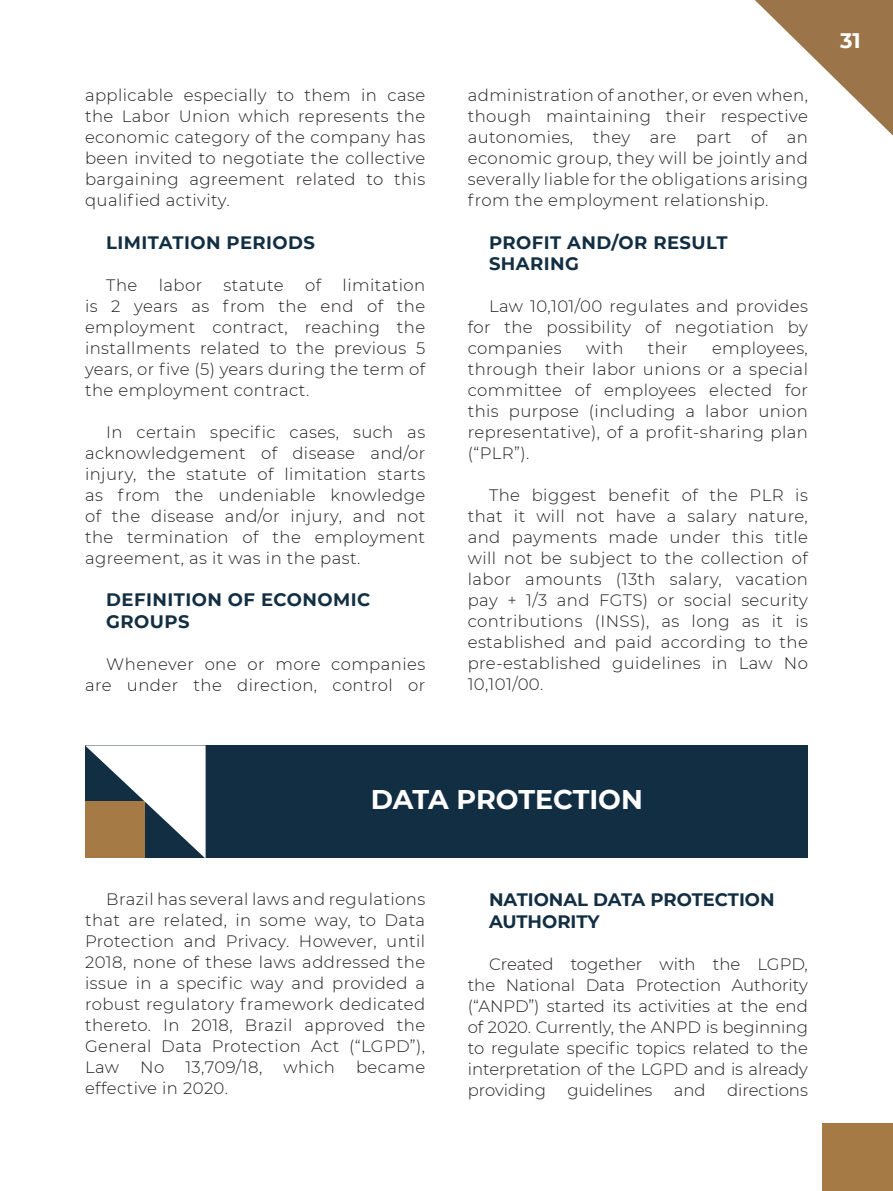
<style>
.page{position:relative;width:893px;height:1191px;background:#fff}
.page>*{position:absolute;margin:0;border:0;box-sizing:border-box;transform-origin:0 0}
.t1{font:700 27px "Montserrat";letter-spacing:-.005em;color:#fff}
.t2{font:700 21px "Montserrat";color:#fff}
.SUBTE{font:700 18px/21.6px "Montserrat";letter-spacing:.025em;color:#122e42}
.SUBTE-2{font:700 18px/21.6px "Montserrat";color:#122e42}
.TEXTO{font:300 16.5px/21px "Montserrat";letter-spacing:.025em;color:#231f20;text-align:justify}
.TEXTO-2{font:300 16.5px "Montserrat";color:#231f20}
</style>
<div class="page">
<svg style="left:755px;top:0;width:138px;height:136px"></svg>
<div style="left:822px;top:1123px;width:71px;height:68px;background:#a67a45"></div>
<div style="left:85px;top:745px;width:723px;height:112px;background:#122e42"></div>
<svg style="left:85px;top:745px;width:121px;height:113px"></svg>
<p class="TEXTO" style="left:85px;top:84px;width:342px">applicable especially to them in case the Labor Union which represents the economic category of the company has been invited to negotiate the collective bargaining agreement related to this qualified activity.</p>
<p class="SUBTE" style="left:106px;top:231px;width:210px">LIMITATION PERIODS</p>
<p class="TEXTO" style="left:106px;top:274px;width:33px">The</p>
<p class="TEXTO" style="left:159px;top:274px;width:45px">labor</p>
<p class="TEXTO" style="left:224px;top:274px;width:62px">statute</p>
<p class="TEXTO" style="left:305px;top:274px;width:18px">of</p>
<p class="TEXTO" style="left:85px;top:274px;width:342px;text-indent:258px">limitation is 2 years as from the end of the employment contract, reaching the installments related to the previous 5 years, or five (5) years during the term of the employment contract.</p>
<p class="TEXTO" style="left:85px;top:421px;width:342px;text-indent:21px">In certain specific cases, such as acknowledgement of disease and/or injury, the statute of limitation starts as from the undeniable knowledge of the disease and/or injury, and not the termination of the employment agreement, as it was in the past.</p>
<p class="SUBTE" style="left:106px;top:588px;width:266px">DEFINITION OF ECONOMIC<br>GROUPS</p>
<p class="TEXTO" style="left:85px;top:653px;width:342px;text-align:right">Whenever one or more companies are under the direction, control or</p>
<p class="TEXTO" style="left:468px;top:84px;width:342px">administration of another, or even when, though maintaining their respective autonomies, they are part of an economic group, they will be jointly and severally liable for the obligations arising from the employment relationship.</p>
<p class="SUBTE" style="left:489px;top:231px;width:240px">PROFIT AND/OR RESULT<br>SHARING</p>
<p class="TEXTO" style="left:468px;top:295px;width:342px;text-indent:21px">Law 10,101/00 regulates and provides for the possibility of negotiation by companies</p>
<p class="TEXTO" style="left:468px;top:337px;width:342px;text-indent:244px">employees, through their labor unions or a special committee of employees elected for this purpose (including a labor union representative), of a profit-sharing plan (“PLR”).</p>
<p class="TEXTO" style="left:468px;top:484px;width:342px;text-indent:21px">The biggest benefit of the PLR is that it will not have a salary nature, and payments made under this title will not be subject to the collection of labor amounts (13th salary, vacation pay + 1/3 and FGTS) or social security contributions (INSS), as long as it is established and paid according to the pre-established guidelines in Law No 10,101/00.</p>
<p class="TEXTO" style="left:586px;top:337px;width:39px">with</p>
<p class="TEXTO" style="left:648px;top:337px;width:41px">their</p>
<p class="t2" style="left:840px;top:25px;width:22px">31</p>
<p class="t1" style="left:371px;top:779px;width:274px">DATA PROTECTION</p>
<p class="TEXTO" style="left:85px;top:888px;width:342px;text-indent:21px">Brazil has several laws and regulations that are related, in some way, to Data Protection and Privacy. However, until 2018, none of these laws addressed the issue in a specific way and provided a robust regulatory framework dedicated thereto. In 2018, Brazil approved the General Data Protection Act (“LGPD”), Law</p>
<p class="TEXTO" style="left:140px;top:1056px;width:26px">No</p>
<p class="TEXTO" style="left:185px;top:1056px;width:79px">13,709/18,</p>
<p class="TEXTO" style="left:284px;top:1056px;width:53px">which</p>
<p class="TEXTO" style="left:356px;top:1056px;width:71px">became</p>
<p class="TEXTO" style="left:85px;top:1077px;width:144px">effective in 2020.</p>
<p class="SUBTE-2" style="left:489px;top:888px;width:287px">NATIONAL DATA PROTECTION<br>AUTHORITY</p>
<p class="TEXTO" style="left:468px;top:953px;width:342px;text-indent:21px">Created together with the LGPD, the National Data Protection Authority (“ANPD”) started its activities at the end of 2020. Currently, the ANPD is beginning to regulate specific topics related to the interpretation of the LGPD and is already providing</p>
<p class="TEXTO-2" style="left:567px;top:1079px;width:87px">guidelines</p>
<p class="TEXTO" style="left:674px;top:1079px;width:33px">and</p>
<p class="TEXTO-2" style="left:727px;top:1079px;width:82px">directions</p>
</div>
